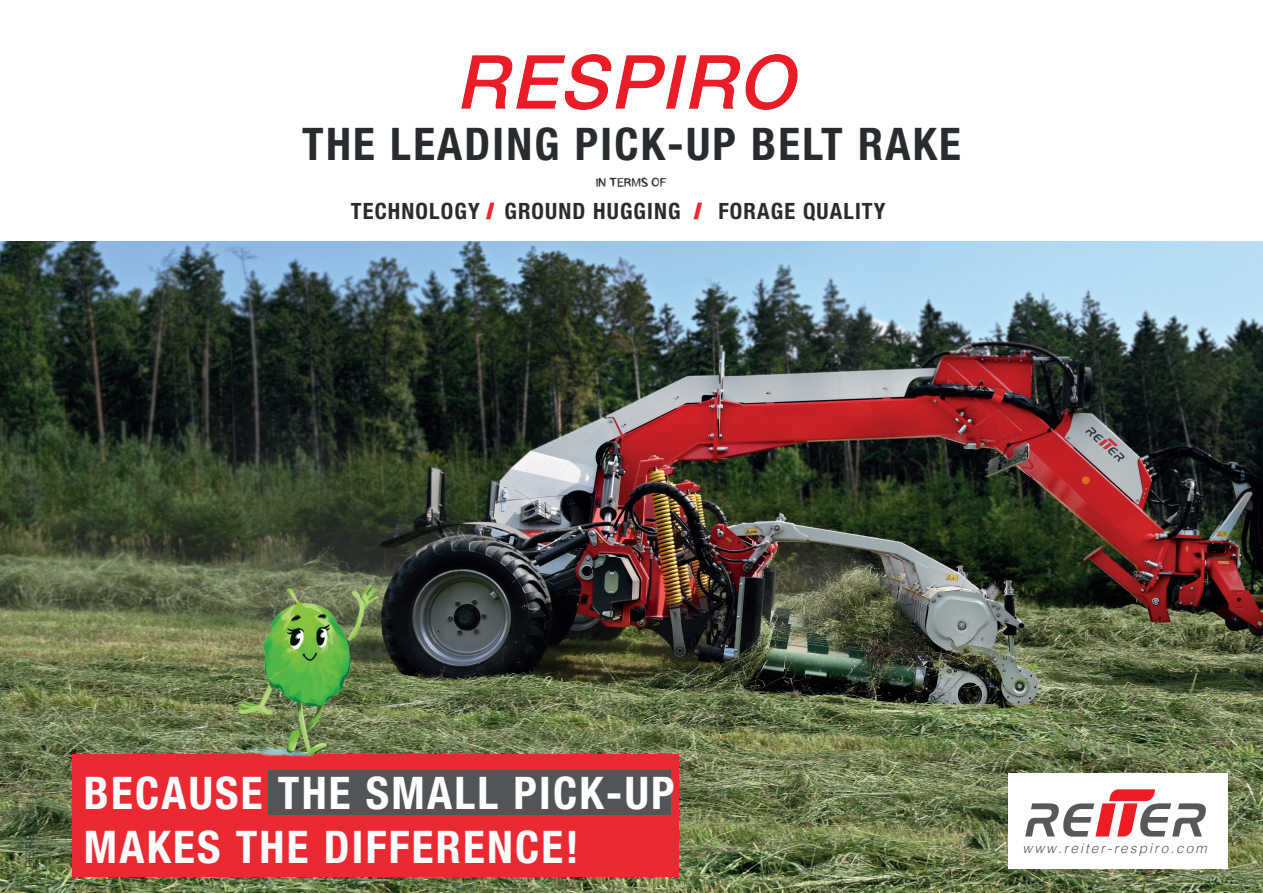
<style>
.page{position:relative;width:1263px;height:893px;background:#fff}
.page>*{position:absolute;margin:0;border:0;box-sizing:border-box;transform-origin:0 0}
.t1{font:45px/54px "Helvetica Neue LT 77 Bd Cn";letter-spacing:.05em;color:#fff}
.t2{font:45px "Helvetica Neue LT 77 Bd Cn";letter-spacing:.05em;color:#292c2f}
.t3{font:22.5px "Helvetica Neue LT 77 Bd Cn";letter-spacing:.05em;color:#292c2f}
.t4{font:italic 300 13.65px "Helvetica";letter-spacing:.15em;color:#57585a}
.t5{font:300 12px "Helvetica Neue LTW1 G";letter-spacing:.01em;color:#292d2f}
.t6{font:10.5px "Sanstuy Brush";letter-spacing:.085em;color:#292c2f}
.s1{font-style:italic;color:#ea2933}
</style>
<div class="page">
<img style="left:0;top:241px;width:1263px;height:652px">
<div style="left:1008px;top:773px;width:219px;height:95px;background:#fff"></div>
<svg style="left:1025px;top:789px;width:181px;height:48px"></svg>
<div style="left:72px;top:754px;width:607px;height:123px;background:#ea2933"></div>
<div style="left:268px;top:770px;width:402px;height:45px;background:#515557"></div>
<img style="left:461px;top:54px;width:337px;height:55px">
<img style="left:232px;top:554px;width:150px;height:203px">
<p class="t2" style="left:302px;top:117px;width:660px">THE LEADING PICK-UP BELT RAKE</p>
<p class="t6" style="left:596px;top:174px;width:72px">IN TERMS OF</p>
<p class="t3" style="left:351px;top:197px;width:536px">TECHNOLOGY <span class="s1">/</span>GROUND HUGGING <span class="s1">/</span> FORAGE QUALITY</p>
<p class="t5" style="left:22px;top:868px;width:69px;rotate:-90deg">DE.R8.F23.1</p>
<p class="t1" style="left:84px;top:765px;width:592px">BECAUSE THE SMALL PICK-UP<br>MAKES THE DIFFERENCE!</p>
<p class="t4" style="left:1022px;top:836px;width:186px">www.reiter-respiro.com</p>
</div>
